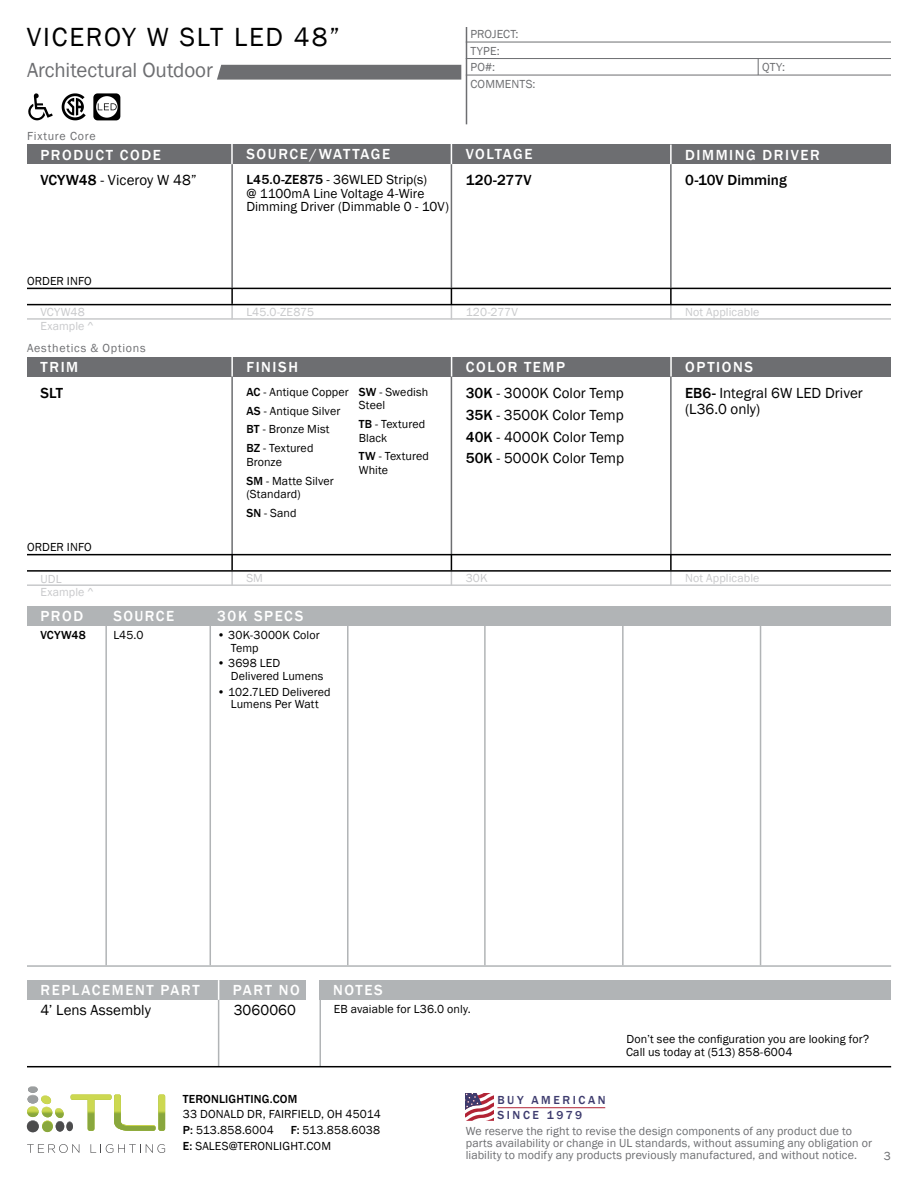
<style>
.page{position:relative;width:918px;height:1188px;background:#fff}
.page>*{position:absolute;margin:0;border:0;box-sizing:border-box;transform-origin:0 0}
.t1{font:27px "Franklin Gothic";letter-spacing:.065em;color:#000}
.t2{font:21px "Franklin Gothic";letter-spacing:-.005em;color:#6d6e71}
.t3{font:15px/21.9px "Franklin Gothic";color:#000;text-align:justify}
.t4{font:500 15px "Franklin Gothic";letter-spacing:.105em;color:#fff}
.t5{font:500 15px "Franklin Gothic";color:#000}
.t6{font:13.5px/13.5px "Franklin Gothic";letter-spacing:.005em;color:#000}
.t7{font:12px/18.9px "Franklin Gothic";letter-spacing:.01em;color:#000}
.t8{font:12px/12px "Franklin Gothic";letter-spacing:.01em;color:#6d6e71}
.t9{font:12px "Franklin Gothic";letter-spacing:.01em;color:#c8c9cb}
.t10{font:500 12px "Franklin Gothic";letter-spacing:.015em;color:#000}
.t11{font:500 12px/15px "Franklin Gothic";letter-spacing:.215em;color:#3d3b6e}
.t12{font:12px "Franklin Gothic";letter-spacing:.065em;color:#6d6e71}
.t13{font:12px "Franklin Gothic";letter-spacing:.06em;color:#6d6e71}
.s1{font-weight:500}
</style>
<div class="page">
<hr style="left:218px;top:997px;width:1px;height:70px;background:#b1b4b6">
<hr style="left:231px;top:370px;width:2px;height:185px;background:#6d6e71">
<hr style="left:670px;top:370px;width:2px;height:185px;background:#6d6e71">
<hr style="left:451px;top:370px;width:1px;height:185px;background:#6d6e71">
<hr style="left:231px;top:158px;width:2px;height:130px;background:#6d6e71">
<hr style="left:670px;top:158px;width:2px;height:130px;background:#6d6e71">
<hr style="left:451px;top:158px;width:1px;height:130px;background:#6d6e71">
<div style="left:27px;top:145px;width:864px;height:19px;background:#6d6e71"></div>
<hr style="left:466px;top:27px;width:1px;height:97px;background:#6d6e71">
<hr style="left:466px;top:42px;width:425px;height:1px;background:#6d6e71">
<hr style="left:466px;top:58px;width:425px;height:1px;background:#6d6e71">
<hr style="left:466px;top:75px;width:425px;height:1px;background:#6d6e71">
<hr style="left:231px;top:141px;width:2px;height:23px;background:#fff">
<svg style="left:670px;top:145px;width:2px;height:19px"></svg>
<svg style="left:451px;top:145px;width:1px;height:19px"></svg>
<div style="left:27px;top:357px;width:864px;height:20px;background:#6d6e71"></div>
<div style="left:27px;top:606px;width:864px;height:20px;background:#b1b4b6"></div>
<hr style="left:231px;top:351px;width:2px;height:26px;background:#fff">
<hr style="left:670px;top:354px;width:2px;height:23px;background:#fff">
<svg style="left:451px;top:357px;width:1px;height:20px"></svg>
<div style="left:27px;top:980px;width:279px;height:20px;background:#b1b4b6"></div>
<div style="left:320px;top:980px;width:571px;height:20px;background:#b1b4b6"></div>
<svg style="left:758px;top:59px;width:1px;height:16px"></svg>
<svg style="left:670px;top:289px;width:2px;height:29px"></svg>
<svg style="left:451px;top:289px;width:1px;height:29px"></svg>
<svg style="left:231px;top:289px;width:2px;height:29px"></svg>
<hr style="left:27px;top:288px;width:864px;height:1px;background:#000">
<hr style="left:27px;top:304px;width:864px;height:1px;background:#000">
<hr style="left:27px;top:318px;width:864px;height:2px;background:#c8c9cb">
<svg style="left:670px;top:555px;width:2px;height:29px"></svg>
<svg style="left:451px;top:555px;width:1px;height:29px"></svg>
<svg style="left:231px;top:555px;width:2px;height:29px"></svg>
<hr style="left:27px;top:554px;width:864px;height:1px;background:#000">
<hr style="left:27px;top:570px;width:864px;height:2px;background:#000">
<hr style="left:27px;top:584px;width:864px;height:2px;background:#c8c9cb">
<hr style="left:105px;top:610px;width:2px;height:355px;background:#b1b4b6">
<hr style="left:622px;top:610px;width:2px;height:355px;background:#b1b4b6">
<hr style="left:760px;top:610px;width:1px;height:355px;background:#b1b4b6">
<hr style="left:210px;top:610px;width:1px;height:355px;background:#b1b4b6">
<hr style="left:347px;top:610px;width:2px;height:355px;background:#b1b4b6">
<hr style="left:484px;top:610px;width:2px;height:355px;background:#b1b4b6">
<hr style="left:27px;top:965px;width:864px;height:2px;background:#b1b4b6">
<svg style="left:218px;top:980px;width:1px;height:20px"></svg>
<hr style="left:320px;top:997px;width:1px;height:70px;background:#b1b4b6">
<svg style="left:93px;top:93px;width:27px;height:27px"></svg>
<svg style="left:62px;top:93px;width:24px;height:27px"></svg>
<svg style="left:28px;top:93px;width:25px;height:27px"></svg>
<svg style="left:217px;top:65px;width:244px;height:15px;background:#727375"></svg>
<hr style="left:27px;top:1066px;width:864px;height:1px;background:#000">
<svg style="left:27px;top:1086px;width:138px;height:46px"></svg>
<svg style="left:27px;top:1144px;width:52px;height:9px"></svg>
<svg style="left:91px;top:1144px;width:74px;height:9px"></svg>
<svg style="left:466px;top:1093px;width:28px;height:28px"></svg>
<hr style="left:497px;top:1107px;width:108px;height:1px;background:#b22335">
<h1 class="t1" style="left:27px;top:20px;width:315px">VICEROY W SLT LED 48”</h1>
<h2 class="t2" style="left:27px;top:57px;width:187px">Architectural Outdoor</h2>
<p class="t13" style="left:27px;top:129px;width:70px">Fixture Core</p>
<p class="t8" style="left:470px;top:26px;width:50px;line-height:16.4px">PROJECT:<br>TYPE:</p>
<p class="t8" style="left:470px;top:78px;width:67px">COMMENTS:</p>
<p class="t8" style="left:470px;top:61px;width:26px">PO#:</p>
<p class="t8" style="left:762px;top:61px;width:24px">QTY:</p>
<p class="t4" style="left:40px;top:146px;width:122px">PRODUCT CODE</p>
<p class="t4" style="left:246px;top:145px;width:145px">SOURCE/WATTAGE</p>
<p class="t4" style="left:466px;top:145px;width:68px">VOLTAGE</p>
<p class="t4" style="left:685px;top:146px;width:136px">DIMMING DRIVER</p>
<p class="t3" style="left:40px;top:170px;width:158px"><span class="s1">VCYW48</span> - Viceroy W 48”</p>
<p class="t5" style="left:466px;top:171px;width:67px">120-277V</p>
<p class="t6" style="left:246px;top:173px;width:204px"><span class="s1">L45.0-ZE875</span> - 36WLED Strip(s)<br>@ 1100mA Line Voltage 4-Wire<br>Dimming Driver (Dimmable 0 - 10V)</p>
<p class="t7" style="left:27px;top:272px;width:66px">ORDER INFO</p>
<p class="t9" style="left:41px;top:305px;width:46px">VCYW48</p>
<p class="t9" style="left:466px;top:305px;width:54px">120-277V</p>
<p class="t9" style="left:246px;top:305px;width:69px">L45.0-ZE875</p>
<p class="t9" style="left:40px;top:319px;width:55px">Example ^</p>
<p class="t12" style="left:27px;top:341px;width:120px">Aesthetics &amp; Options</p>
<p class="t5" style="left:685px;top:171px;width:103px">0-10V Dimming</p>
<p class="t9" style="left:685px;top:305px;width:76px">Not Applicable</p>
<p class="t4" style="left:41px;top:358px;width:39px">TRIM</p>
<p class="t4" style="left:247px;top:358px;width:53px">FINISH</p>
<p class="t4" style="left:466px;top:358px;width:101px">COLOR TEMP</p>
<p class="t4" style="left:685px;top:358px;width:69px">OPTIONS</p>
<p class="t5" style="left:40px;top:383px;width:24px">SLT</p>
<p class="t7" style="left:27px;top:537px;width:66px">ORDER INFO</p>
<p class="t9" style="left:40px;top:571px;width:23px">UDL</p>
<p class="t9" style="left:40px;top:585px;width:55px">Example ^</p>
<p class="t4" style="left:40px;top:606px;width:44px">PROD</p>
<p class="t4" style="left:113px;top:606px;width:62px">SOURCE</p>
<p class="t10" style="left:40px;top:628px;width:47px">VCYW48</p>
<p class="t7" style="left:113px;top:626px;width:32px">L45.0</p>
<p class="t7" style="left:246px;top:382px;width:104px"><span class="s1">AC</span> - Antique Copper<br><span class="s1">AS</span> - Antique Silver<br><span class="s1">BT</span> - Bronze Mist<br><span class="s1">BZ</span> - Textured</p>
<p class="t7" style="left:246px;top:453px;width:89px">Bronze<br><span class="s1">SM</span> - Matte Silver</p>
<p class="t7" style="left:246px;top:485px;width:56px">(Standard)<br><span class="s1">SN</span> - Sand</p>
<p class="t7" style="left:359px;top:385px;width:71px;line-height:13.5px"><span class="s1">SW</span> - Swedish<br>Steel</p>
<p class="t7" style="left:359px;top:418px;width:68px;line-height:13.5px"><span class="s1">TB</span> - Textured<br>Black</p>
<p class="t7" style="left:359px;top:450px;width:72px;line-height:13.5px"><span class="s1">TW</span> - Textured<br>White</p>
<p class="t9" style="left:246px;top:571px;width:18px">SM</p>
<p class="t4" style="left:217px;top:606px;width:88px">30K SPECS</p>
<p class="t7" style="left:231px;top:629px;width:91px;line-height:12.8px;text-indent:-13px">• 30K-3000K Color<br>Temp</p>
<p class="t7" style="left:231px;top:657px;width:94px;line-height:12.8px;text-indent:-13px">• 3698 LED<br>Delivered Lumens</p>
<p class="t7" style="left:217px;top:686px;width:115px;line-height:12.8px;text-align:center">• 102.7LED Delivered<br>Lumens Per Watt</p>
<p class="t3" style="left:466px;top:382px;width:160px"><span class="s1">30K</span> - 3000K Color Temp <span class="s1">35K</span> - 3500K Color Temp <span class="s1">40K</span> - 4000K Color Temp <span class="s1">50K</span> - 5000K Color Temp</p>
<p class="t9" style="left:466px;top:571px;width:23px">30K</p>
<p class="t3" style="left:685px;top:385px;width:179px;line-height:16.5px"><span class="s1">EB6-</span> Integral 6W LED Driver (L36.0 only)</p>
<p class="t9" style="left:685px;top:571px;width:76px">Not Applicable</p>
<p class="t4" style="left:40px;top:981px;width:161px">REPLACEMENT PART</p>
<p class="t4" style="left:233px;top:981px;width:69px">PART NO</p>
<p class="t4" style="left:333px;top:981px;width:51px">NOTES</p>
<p class="t3" style="left:40px;top:1000px;width:112px">4’ Lens Assembly</p>
<p class="t3" style="left:234px;top:1000px;width:64px">3060060</p>
<p class="t7" style="left:334px;top:1000px;width:138px">EB avaiable for L36.0 only.</p>
<p class="t7" style="left:626px;top:1032px;width:245px;line-height:13.5px">Don’t see the configuration you are looking for?<br>Call us today at (513) 858-6004</p>
<p class="t10" style="left:183px;top:1091px;width:116px">TERONLIGHTING.COM</p>
<p class="t7" style="left:183px;top:1107px;width:200px;line-height:15.8px">33 DONALD DR, FAIRFIELD, OH 45014<br><span class="s1">P:</span> 513.858.6004</p>
<p class="t11" style="left:497px;top:1093px;width:110px">BUY AMERICAN<br>SINCE 1979</p>
<p class="t7" style="left:183px;top:1123px;width:199px;line-height:15.8px;text-indent:108px"><span class="s1">F:</span> 513.858.6038<br><span class="s1">E:</span> SALES@TERONLIGHT.COM</p>
<p class="t8" style="left:466px;top:1125px;width:408px">We reserve the right to revise the design components of any product due to parts availability or change in UL standards, without assuming any obligation or liability to modify any products previously manufactured, and without notice.</p>
<p class="t8" style="left:884px;top:1150px;width:9px">3</p>
</div>
